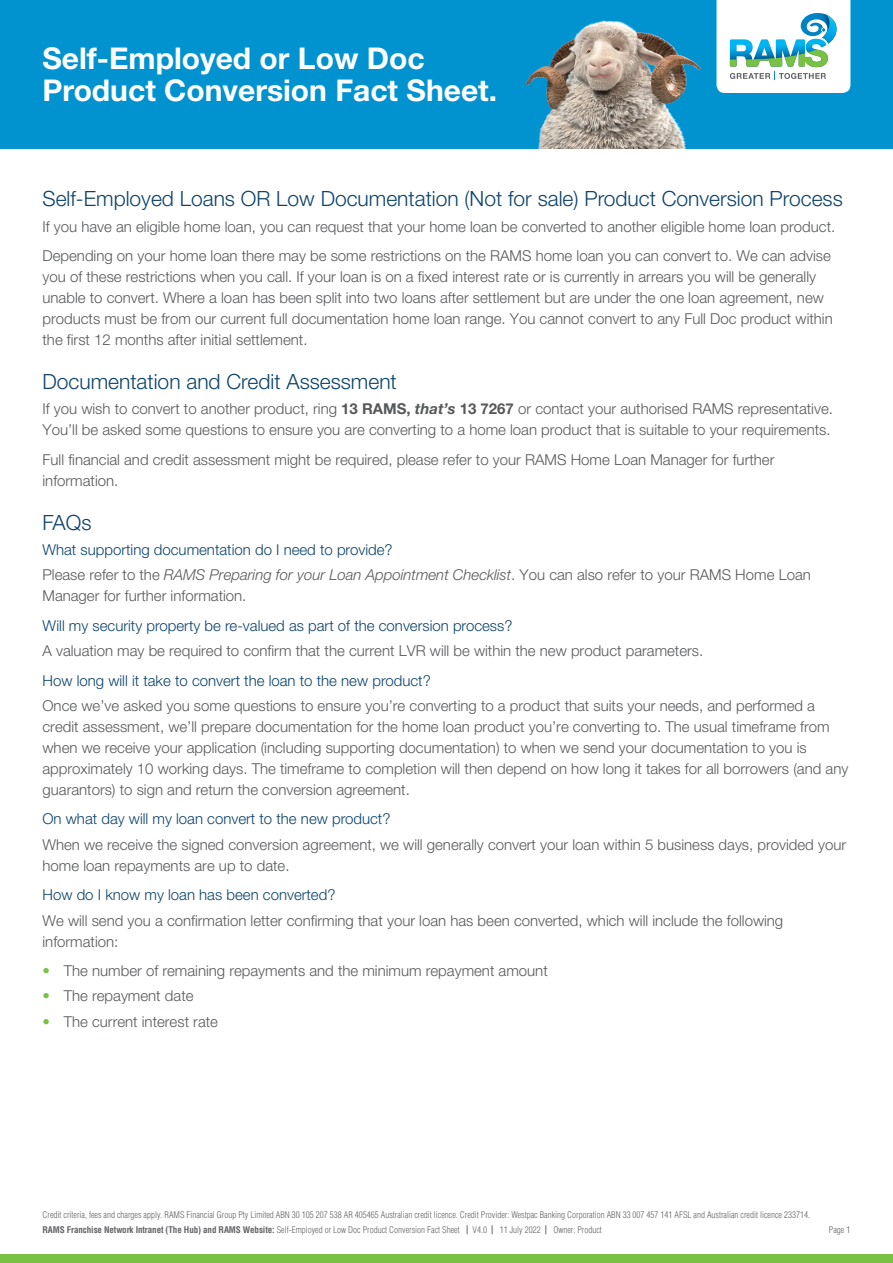
<style>
.page{position:relative;width:893px;height:1263px;background:#fff}
.page>*{position:absolute;margin:0;border:0;box-sizing:border-box;transform-origin:0 0}
.t1{font:700 30px/31.5px "Helvetica Neue LT Pro";color:#fff}
.Sub_Head{font:300 21px "Helvetica Neue LT Pro";color:#0d436b}
.Copy_A4{font:300 15px/21px "Helvetica Neue LT Pro";color:#57585a}
.Questions{font:300 15px "Helvetica Neue LT Pro";color:#0d436b}
.t2{font:300 condensed 9px/14.7px "Helvetica LT Pro";color:#636366}
.s1{font-weight:700}
.s2{font-weight:700;font-style:italic}
.s3{font-style:italic}
.s4{color:#79c142}
</style>
<div class="page">
<div style="left:0;top:0;width:893px;height:149px;background:#0093d0"></div>
<img style="left:526px;top:0;width:325px;height:149px">
<svg style="left:716px;top:0;width:134px;height:93px;background:#cfe9eb"></svg>
<div style="left:0;top:1254px;width:893px;height:9px;background:#79c142"></div>
<h1 class="t1" style="left:43px;top:42px;width:456px">Self-Employed or Low Doc<br>Product Conversion Fact Sheet.</h1>
<p class="Sub_Head" style="left:43px;top:186px;width:802px">Self-Employed Loans OR Low Documentation (Not for sale) Product Conversion Process</p>
<p class="Copy_A4" style="left:43px;top:215px;width:794px">If you have an eligible home loan, you can request that your home loan be converted to another eligible home loan product.</p>
<p class="Copy_A4" style="left:43px;top:245px;width:792px">Depending on your home loan there may be some restrictions on the RAMS home loan you can convert to. We can advise you of these restrictions when you call. If your loan is on a fixed interest rate or is currently in arrears you will be generally unable to convert. Where a loan has been split into two loans after settlement but are under the one loan agreement, new products must be from our current full documentation home loan range. You cannot convert to any Full Doc product within the first 12 months after initial settlement.</p>
<p class="Sub_Head" style="left:43px;top:369px;width:356px">Documentation and Credit Assessment</p>
<p class="Copy_A4" style="left:43px;top:398px;width:792px">If you wish to convert to another product, ring <span class="s1">13 RAMS,</span> <span class="s2">that’s</span> <span class="s1">13 7267</span> or contact your authorised RAMS representative.<br>You’ll be asked some questions to ensure you are converting to a home loan product that is suitable to your requirements.</p>
<p class="Copy_A4" style="left:43px;top:449px;width:733px">Full financial and credit assessment might be required, please refer to your RAMS Home Loan Manager for further information.</p>
<p class="Sub_Head" style="left:43px;top:510px;width:51px">FAQs</p>
<p class="Questions" style="left:43px;top:541px;width:352px">What supporting documentation do I need to provide?</p>
<p class="Copy_A4" style="left:43px;top:564px;width:770px">Please refer to the <span class="s3">RAMS Preparing for your Loan Appointment Checklist</span>. You can also refer to your RAMS Home Loan<br>Manager for further information.</p>
<p class="Questions" style="left:43px;top:616px;width:471px">Will my security property be re-valued as part of the conversion process?</p>
<p class="Copy_A4" style="left:43px;top:640px;width:662px">A valuation may be required to confirm that the current LVR will be within the new product parameters.</p>
<p class="Questions" style="left:43px;top:671px;width:390px">How long will it take to convert the loan to the new product?</p>
<p class="Copy_A4" style="left:43px;top:695px;width:807px">Once we’ve asked you some questions to ensure you’re converting to a product that suits your needs, and performed a credit assessment, we’ll prepare documentation for the home loan product you’re converting to. The usual timeframe from when we receive your application (including supporting documentation) to when we send your documentation to you is approximately 10 working days. The timeframe to completion will then depend on how long it takes for all borrowers (and any guarantors) to sign and return the conversion agreement.</p>
<p class="Questions" style="left:43px;top:810px;width:349px">On what day will my loan convert to the new product?</p>
<p class="Copy_A4" style="left:43px;top:833px;width:805px">When we receive the signed conversion agreement, we will generally convert your loan within 5 business days, provided your home loan repayments are up to date.</p>
<p class="Questions" style="left:43px;top:886px;width:294px">How do I know my loan has been converted?</p>
<p class="Copy_A4" style="left:43px;top:909px;width:742px">We will send you a confirmation letter confirming that your loan has been converted, which will include the following information:</p>
<p class="Copy_A4" style="left:43px;top:960px;width:507px"><span class="s4">•</span> The number of remaining repayments and the minimum repayment amount</p>
<p class="Copy_A4" style="left:43px;top:985px;width:153px"><span class="s4">•</span> The repayment date</p>
<p class="Copy_A4" style="left:43px;top:1010px;width:177px"><span class="s4">•</span> The current interest rate</p>
<p class="t2" style="left:43px;top:1208px;width:769px">Credit criteria, fees and charges apply. RAMS Financial Group Pty Limited ABN 30 105 207 538 AR 405465 Australian credit licence. Credit Provider: Westpac Banking Corporation ABN 33 007 457 141 AFSL and Australian credit licence 233714.<br><span class="s1">RAMS Franchise Network Intranet (The Hub) and RAMS Website:</span> Self-Employed or Low Doc Product Conversion Fact Sheet <span class="s1">|</span> V4.0 <span class="s1">|</span> 11 July 2022 <span class="s1">|</span> Owner: Product</p>
<p class="t2" style="left:829px;top:1222px;width:23px">Page 1</p>
</div>
